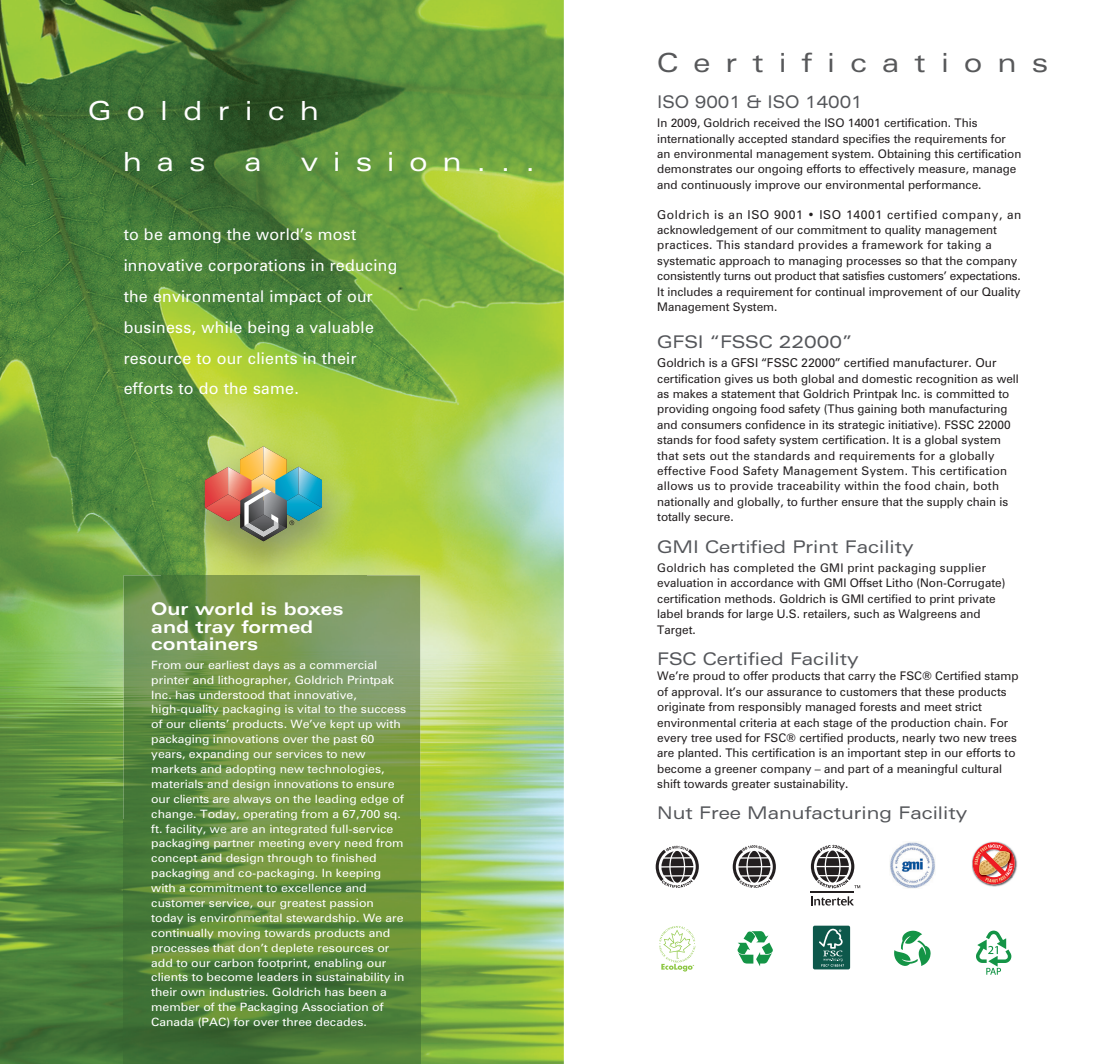
<style>
.page{position:relative;width:1119px;height:1064px;background:#fff}
.page>*{position:absolute;margin:0;border:0;box-sizing:border-box;transform-origin:0 0}
.t1{font:expanded 26.43px/51.3px "Zurich BT";letter-spacing:.57em;color:#fff}
.t2{font:expanded 26.43px "Zurich BT";letter-spacing:.575em;color:#57585a}
.t3{font:expanded 17.5px "Zurich BT";color:#54565a}
.t4{font:700 expanded 17.5px/17.5px "Zurich BT";color:#fff}
.t5{font:expanded 17.5px "Zurich BT";color:#54565a;scale:.91 1}
.t6{font:16.1px/30.8px "Zurich BT";letter-spacing:.02em;color:#fff}
.t7{font:12.25px "Zurich BT";color:#231f20}
.t8{font:12.25px "Zurich BT";letter-spacing:.05em;color:#231f20}
.t9{font:11.9px/15.4px "Zurich BT";color:#231f20}
.t10{font:11.55px/14.9px "Zurich BT";color:#fff;scale:1.09 1}
</style>
<div class="page">
<img style="left:0;top:0;width:563px;height:1063px">
<img style="left:161px;top:423px;width:205px;height:152px">
<img style="left:205px;top:446px;width:117px;height:95px">
<img style="left:124px;top:575px;width:296px;height:488px">
<svg style="left:659px;top:926px;width:36px;height:45px"></svg>
<svg style="left:655px;top:845px;width:43px;height:42px"></svg>
<svg style="left:732px;top:845px;width:43px;height:42px"></svg>
<svg style="left:737px;top:931px;width:35px;height:35px"></svg>
<img style="left:890px;top:842px;width:45px;height:46px">
<svg style="left:894px;top:930px;width:36px;height:35px"></svg>
<img style="left:990px;top:857px;width:27px;height:30px">
<svg style="left:972px;top:841px;width:44px;height:45px"></svg>
<svg style="left:976px;top:930px;width:35px;height:44px"></svg>
<svg style="left:811px;top:896px;width:42px;height:9px"></svg>
<hr style="left:810px;top:891px;width:43px;height:1px;background:#231f20">
<svg style="left:810px;top:844px;width:50px;height:44px"></svg>
<div style="left:812px;top:925px;width:38px;height:44px;background:#0d584b;border-radius:2px"></div>
<svg style="left:819px;top:928px;width:25px;height:38px"></svg>
<h1 class="t1" style="left:123px;top:85px;width:198px;text-indent:-34px">Goldrich has</h1>
<h1 class="t1" style="left:244px;top:136px;width:19px">a</h1>
<h1 class="t1" style="left:301px;top:136px;width:235px">vision...</h1>
<h3 class="t6" style="left:124px;top:219px;width:275px">to be among the world’s most innovative corporations in reducing the environmental impact of our business, while being a valuable resource to our clients in their efforts to do the same.</h3>
<h2 class="t4" style="left:151px;top:600px;width:194px">Our world is boxes and tray formed containers</h2>
<p class="t10" style="left:151px;top:657px;width:235px">From our earliest days as a commercial printer and lithographer, Goldrich Printpak Inc. has understood that innovative, high-quality packaging is vital to the success of our clients’ products. We’ve kept up with packaging innovations over the past 60 years, expanding our services to new markets and adopting new technologies, materials and design innovations to ensure our clients are always on the leading edge of change. Today, operating from a 67,700 sq. ft. facility, we are an integrated full-service packaging partner meeting every need from concept and design through to finished packaging and co-packaging. In keeping with a commitment to excellence and customer service, our greatest passion today is environmental stewardship. We are continually moving towards products and processes that don’t deplete resources or add to our carbon footprint, enabling our clients to become leaders in sustainability in their own industries. Goldrich has been a member of the Packaging Association of Canada (PAC) for over three decades.</p>
<h1 class="t2" style="left:657px;top:47px;width:392px">Certifications</h1>
<h2 class="t5" style="left:657px;top:91px;width:227px">ISO 9001 &amp; ISO 14001</h2>
<p class="t9" style="left:657px;top:115px;width:365px">In 2009, Goldrich received the ISO 14001 certification. This internationally accepted standard specifies the requirements for an environmental management system. Obtaining this certification demonstrates our ongoing efforts to effectively measure, manage and continuously improve our environmental performance.</p>
<p class="t8" style="left:657px;top:207px;width:365px">Goldrich is an ISO 9001 • ISO 14001 certified company, an</p>
<p class="t9" style="left:657px;top:222px;width:365px">acknowledgement of our commitment to quality management practices. This standard provides a framework for taking a systematic approach to managing processes so that the company consistently turns out product that satisfies customers’ expectations.<br>It includes a requirement for continual improvement of our Quality Management System.</p>
<h2 class="t3" style="left:657px;top:331px;width:196px">GFSI “FSSC 22000”</h2>
<p class="t7" style="left:657px;top:355px;width:341px">Goldrich is a GFSI “FSSC 22000” certified manufacturer. Our</p>
<p class="t9" style="left:657px;top:370px;width:363px">certification gives us both global and domestic recognition as well as makes a statement that Goldrich Printpak Inc. is committed to providing ongoing food safety (Thus gaining both manufacturing and consumers confidence in its strategic initiative). FSSC 22000 stands for food safety system certification. It is a global system that sets out the standards and requirements for a globally effective Food Safety Management System. This certification allows us to provide traceability within the food chain, both nationally and globally, to further ensure that the supply chain is totally secure.</p>
<h2 class="t3" style="left:657px;top:536px;width:257px">GMI Certified Print Facility</h2>
<p class="t9" style="left:657px;top:560px;width:349px">Goldrich has completed the GMI print packaging supplier evaluation in accordance with GMI Offset Litho (Non-Corrugate) certification methods. Goldrich is GMI certified to print private label brands for large U.S. retailers, such as Walgreens and Target.</p>
<h2 class="t3" style="left:657px;top:648px;width:203px">FSC Certified Facility</h2>
<p class="t9" style="left:657px;top:668px;width:363px">We’re proud to offer products that carry the FSC® Certified stamp of approval. It’s our assurance to customers that these products originate from responsibly managed forests and meet strict environmental criteria at each stage of the production chain. For every tree used for FSC® certified products, nearly two new trees are planted. This certification is an important step in our efforts to become a greener company – and part of a meaningful cultural shift towards greater sustainability.</p>
<h2 class="t3" style="left:657px;top:802px;width:311px">Nut Free Manufacturing Facility</h2>
</div>
